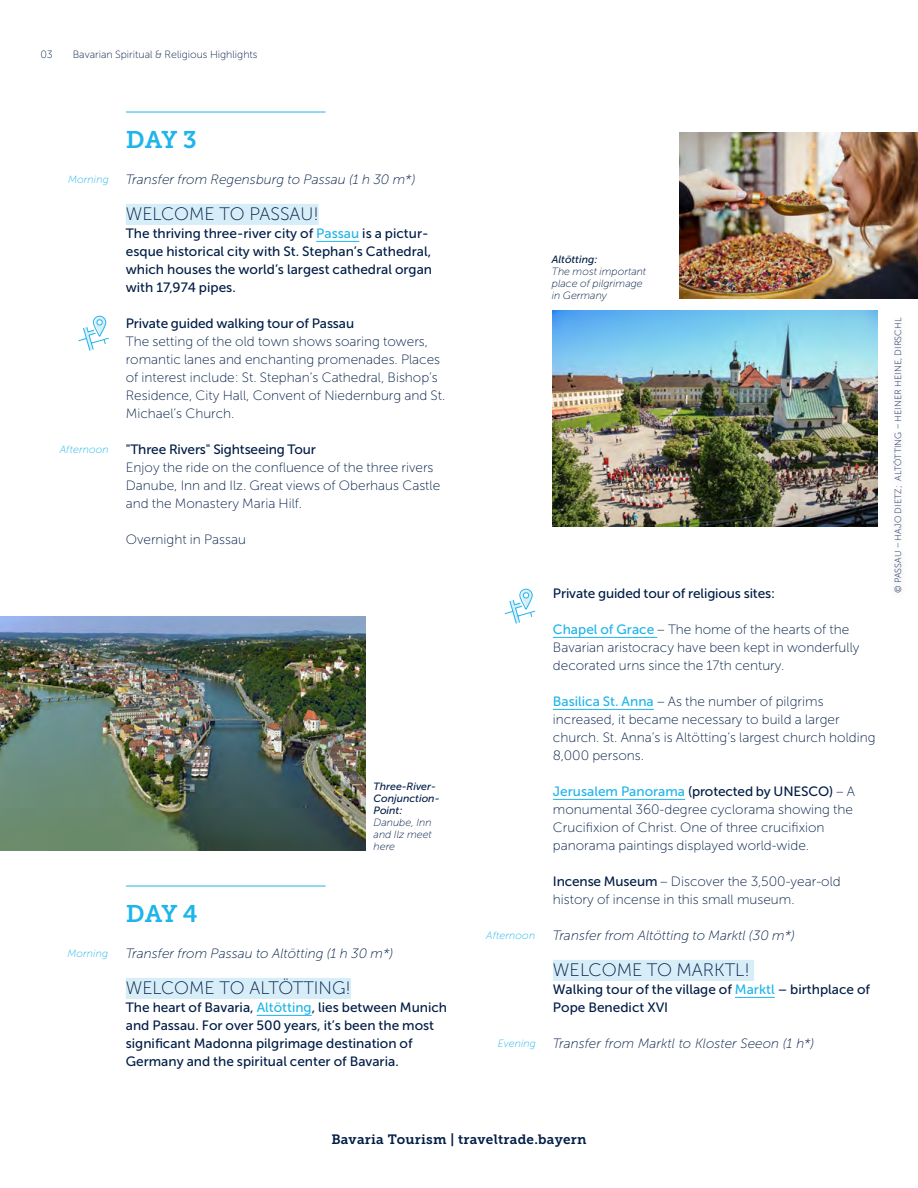
<style>
.page{position:relative;width:918px;height:1188px;background:#fff}
.page>*{position:absolute;margin:0;border:0;box-sizing:border-box;transform-origin:0 0}
.t1{font:24px "Museo Slab 700";letter-spacing:-.02em;color:#1eb5ea}
.Fließtext{font:18px "Museo Sans 100";color:#001d46}
.Fließtext-2{font:13.5px/18px "Museo Sans 100";color:#001d46}
.Fließtext-3{font:13.5px/18px "Museo Sans 500";color:#001d46}
.Fließtext-4{font:italic 13.5px "Museo Sans 100";color:#001d46}
.t2{font:13.5px "Museo Slab 700";letter-spacing:.02em;color:#001d46}
.BU{font:italic 10.5px/12px "Museo Sans 500";color:#001d46}
.BU-2{font:italic 10.5px/12px "Museo Sans 100";color:#001d46}
.t3{font:10.5px "Museo Sans 100";color:#001d46}
.Morning_Afternoon_Ev{font:italic 10.5px "Museo Sans 100";letter-spacing:.01em;color:#1eb5ea}
.Copyright{font:9px "Museo Sans 100";letter-spacing:.01em;color:#001d46}
.s1{color:#1eb5ea}
.s2{font-family:"Museo Sans 100"}
.s3{font-family:"Museo Sans 500"}
.s4{font-family:"Museo Sans 500";color:#1eb5ea}
</style>
<div class="page">
<div style="left:126px;top:204px;width:193px;height:21px;background:#d7edf7"></div>
<hr style="left:316px;top:241px;width:43px;height:1px;background:#1eb5ea">
<hr style="left:126px;top:112px;width:199px;height:1px;background:#1eb5ea">
<svg style="left:78px;top:315px;width:31px;height:36px"></svg>
<div style="left:126px;top:978px;width:225px;height:21px;background:#d7edf7"></div>
<hr style="left:257px;top:1015px;width:55px;height:1px;background:#1eb5ea">
<hr style="left:126px;top:886px;width:199px;height:1px;background:#1eb5ea">
<hr style="left:553px;top:637px;width:104px;height:1px;background:#1eb5ea">
<hr style="left:553px;top:709px;width:101px;height:1px;background:#1eb5ea">
<hr style="left:553px;top:799px;width:132px;height:1px;background:#1eb5ea">
<div style="left:553px;top:960px;width:201px;height:21px;background:#d7edf7"></div>
<hr style="left:735px;top:997px;width:40px;height:1px;background:#1eb5ea">
<svg style="left:504px;top:588px;width:32px;height:36px"></svg>
<img style="left:0;top:616px;width:365px;height:234px">
<img style="left:553px;top:311px;width:325px;height:215px">
<img style="left:680px;top:132px;width:238px;height:167px">
<p class="t3" style="left:40px;top:49px;width:14px">03</p>
<p class="t3" style="left:73px;top:49px;width:186px">Bavarian Spiritual &amp; Religious Highlights</p>
<p class="Morning_Afternoon_Ev" style="left:68px;top:174px;width:42px">Morning</p>
<p class="Morning_Afternoon_Ev" style="left:60px;top:444px;width:51px">Afternoon</p>
<p class="t1" style="left:126px;top:126px;width:73px">DAY 3</p>
<p class="Fließtext-4" style="left:126px;top:173px;width:291px">Transfer from Regensburg to Passau (1 h 30 m*)</p>
<p class="Fließtext" style="left:126px;top:205px;width:194px">WELCOME TO PASSAU!</p>
<p class="Fließtext-3" style="left:126px;top:225px;width:308px">The thriving three-river city of <span class="s1">Passau</span> is a pictur&shy;esque historical city with St. Stephan’s Cathedral, which houses the world’s largest cathedral organ with 17,974 pipes.</p>
<p class="Fließtext-3" style="left:126px;top:315px;width:230px">Private guided walking tour of Passau</p>
<p class="Fließtext-2" style="left:126px;top:333px;width:321px">The setting of the old town shows soaring towers, romantic lanes and enchanting promenades. Places of interest include: St. Stephan’s Cathedral, Bishop’s Residence, City Hall, Convent of Niedernburg and St.<br>Michael’s Church.</p>
<p class="Fließtext-3" style="left:126px;top:441px;width:192px">"Three Rivers" Sightseeing Tour</p>
<p class="Fließtext-2" style="left:126px;top:459px;width:316px">Enjoy the ride on the confluence of the three rivers<br>Danube, Inn and Ilz. Great views of Oberhaus Castle and the Monastery Maria Hilf.</p>
<p class="Fließtext-2" style="left:126px;top:531px;width:122px">Overnight in Passau</p>
<p class="BU" style="left:374px;top:780px;width:68px">Three-River-<br>Conjunction-<br>Point:<br><span class="s2">Danube, Inn and Ilz meet here</span></p>
<p class="Morning_Afternoon_Ev" style="left:67px;top:948px;width:42px">Morning</p>
<p class="t1" style="left:126px;top:900px;width:74px">DAY 4</p>
<p class="Fließtext-4" style="left:126px;top:947px;width:269px">Transfer from Passau to Altötting (1 h 30 m*)</p>
<p class="Fließtext" style="left:126px;top:979px;width:227px">WELCOME TO ALTÖTTING!</p>
<p class="Fließtext-3" style="left:126px;top:999px;width:323px">The heart of Bavaria, <span class="s1">Altötting</span>, lies between Munich and Passau. For over 500 years, it’s been the most significant Madonna pilgrimage destination of Germany and the spiritual center of Bavaria.</p>
<p class="BU-2" style="left:552px;top:253px;width:96px"><span class="s3">Altötting:<br></span>The most important place of pilgrimage in Germany</p>
<p class="Morning_Afternoon_Ev" style="left:486px;top:930px;width:51px">Afternoon</p>
<p class="Morning_Afternoon_Ev" style="left:498px;top:1038px;width:40px">Evening</p>
<p class="Fließtext-3" style="left:553px;top:585px;width:224px">Private guided tour of religious sites:</p>
<p class="Fließtext-2" style="left:553px;top:621px;width:308px"><span class="s4">Chapel of Grace</span> – The home of the hearts of the<br>Bavarian aristocracy have been kept in wonderfully decorated urns since the 17th century.</p>
<p class="Fließtext-2" style="left:553px;top:693px;width:324px"><span class="s4">Basilica St. Anna</span> – As the number of pilgrims increased, it became necessary to build a larger church. St. Anna’s is Altötting’s largest church holding 8,000 persons.</p>
<p class="Fließtext-2" style="left:553px;top:783px;width:304px"><span class="s4">Jerusalem Panorama</span> <span class="s3">(protected by UNESCO)</span> – A monumental 360-degree cyclorama showing the Crucifixion of Christ. One of three crucifixion panorama paintings displayed world-wide.</p>
<p class="Fließtext-2" style="left:553px;top:873px;width:289px"><span class="s3">Incense Museum</span> – Discover the 3,500-year-old history of incense in this small museum.</p>
<p class="Fließtext-4" style="left:553px;top:929px;width:243px">Transfer from Altötting to Marktl (30 m*)</p>
<p class="Fließtext" style="left:553px;top:961px;width:198px">WELCOME TO MARKTL!</p>
<p class="Fließtext-3" style="left:553px;top:981px;width:319px">Walking tour of the village of <span class="s1">Marktl</span> – birthplace of<br>Pope Benedict XVI</p>
<p class="Fließtext-4" style="left:553px;top:1037px;width:263px">Transfer from Marktl to Kloster Seeon (1 h*)</p>
<p class="Copyright" style="left:893px;top:593px;width:277px;rotate:-90deg">© PASSAU – HAJO DIETZ; ALTÖTTING – HEINER HEINE, DIRSCHL</p>
<p class="t2" style="left:331px;top:1132px;width:257px">Bavaria Tourism | traveltrade.bayern</p>
</div>
